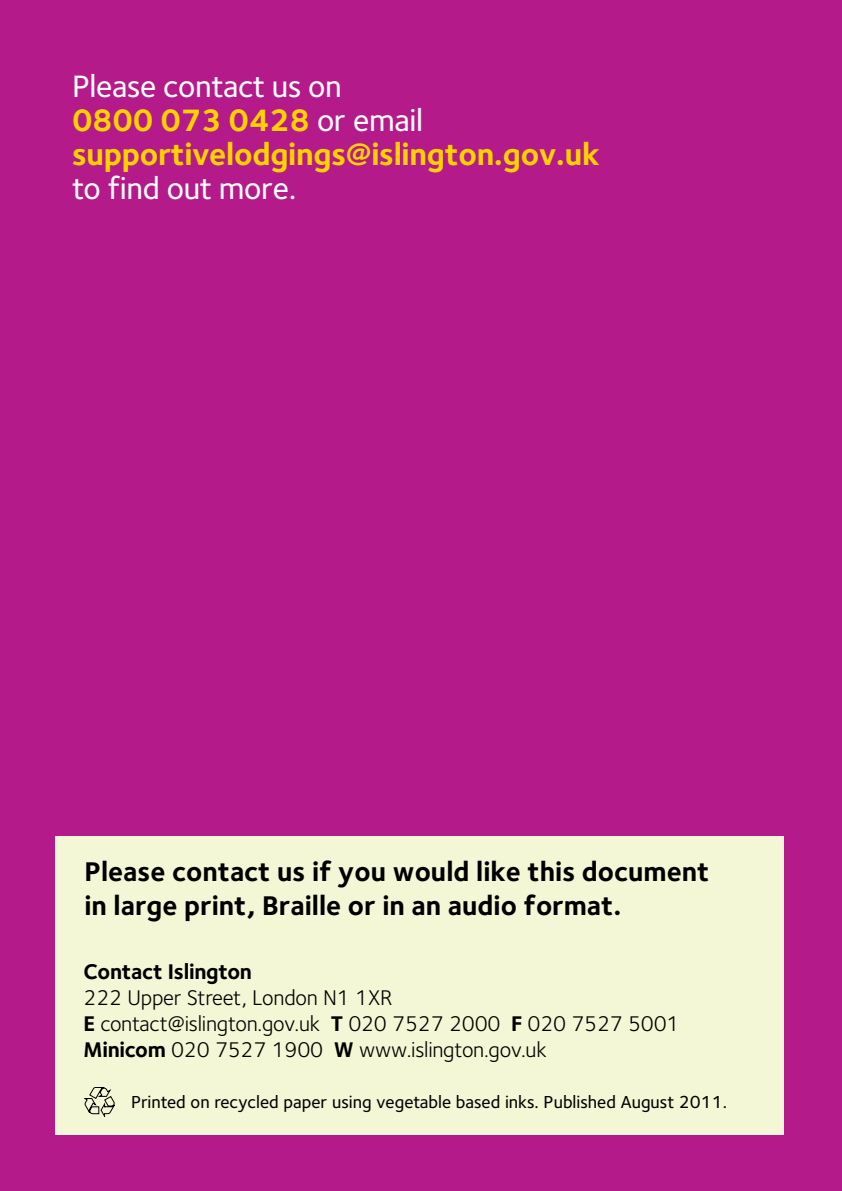
<style>
.page{position:relative;width:842px;height:1191px;background:#b51a8a}
.page>*{position:absolute;margin:0;border:0;box-sizing:border-box;transform-origin:0 0}
.t1{font:700 32px/34px "Foundry Sterling";letter-spacing:-.01em;color:#ffd200}
.t2{font:500 32px "Foundry Sterling";letter-spacing:-.01em;color:#fff}
.t3{font:700 28px/33.6px "Foundry Sterling";color:#000}
.t4{font:22px/26px "Foundry Sterling";letter-spacing:-.01em;color:#000}
.t5{font:700 22px "Foundry Sterling";letter-spacing:-.015em;color:#000}
.t6{font:500 18px "Foundry Sterling";color:#000}
.s1{font-weight:500;color:#fff}
.s2{font-weight:700}
</style>
<div class="page">
<div style="left:55px;top:836px;width:728px;height:298px;background:#f3f7d5"></div>
<svg style="left:84px;top:1087px;width:30px;height:29px"></svg>
<h1 class="t1" style="left:72px;top:68px;width:529px"><span class="s1">Please contact us on<br></span>0800 073 0428 <span class="s1">or email </span>supportivelodgings@islington.gov.uk</h1>
<h1 class="t2" style="left:72px;top:169px;width:226px">to find out more.</h1>
<p class="t3" style="left:84px;top:854px;width:626px">Please contact us if you would like this document in large print, Braille or in an audio format.</p>
<p class="t5" style="left:84px;top:958px;width:170px">Contact Islington</p>
<p class="t4" style="left:84px;top:984px;width:597px">222 Upper Street, London N1 1XR<br><span class="s2">E</span> contact@islington.gov.uk <span class="s2">T</span> 020 7527 2000 <span class="s2">F</span> 020 7527 5001<br><span class="s2">Minicom</span> 020 7527 1900 <span class="s2">W</span> www.islington.gov.uk</p>
<p class="t6" style="left:131px;top:1091px;width:597px">Printed on recycled paper using vegetable based inks. Published August 2011.</p>
</div>
